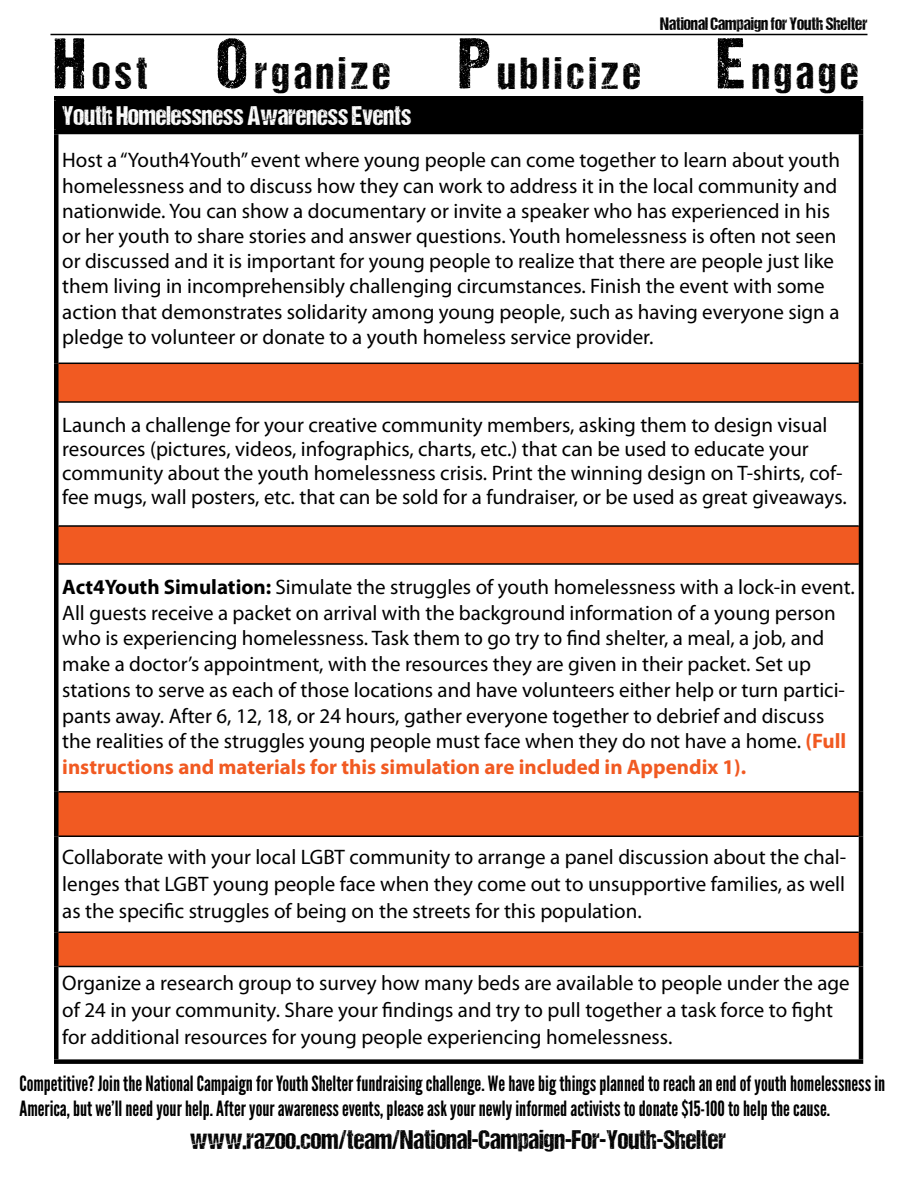
<style>
.page{position:relative;width:918px;height:1188px;background:#fff}
.page>*{position:absolute;margin:0;border:0;box-sizing:border-box;transform-origin:0 0}
.t1{font:45px "DCC Ash";letter-spacing:.1em;color:#000}
.t2{font:27px "DCC Ash";color:#000}
.t3{font:27px "DCC Ash";color:#fff}
.t4{font:21px/25.2px "Myriad Pro";color:#000}
.t5{font:21px/25.2px "League Gothic";color:#000}
.t6{font:18px "DCC Ash";color:#000}
.s1{font-size:72px}
.s2{font-weight:700}
.s3{font-weight:700;color:#f15a22}
</style>
<div class="page">
<hr style="left:51px;top:34px;width:816px;height:1px;background:#000">
<div style="left:56px;top:98px;width:805px;height:34px;background:#000"></div>
<svg style="left:58px;top:364px;width:801px;height:602px"></svg>
<hr style="left:54px;top:130px;width:809px;height:4px;background:#000">
<hr style="left:54px;top:96px;width:809px;height:4px;background:#000">
<hr style="left:54px;top:101px;width:4px;height:29px;background:#000">
<hr style="left:859px;top:101px;width:4px;height:29px;background:#000">
<hr style="left:54px;top:134px;width:4px;height:229px;background:#000">
<hr style="left:859px;top:134px;width:4px;height:229px;background:#000">
<hr style="left:54px;top:526px;width:4px;height:38px;background:#000">
<hr style="left:859px;top:526px;width:4px;height:38px;background:#000">
<hr style="left:54px;top:564px;width:4px;height:228px;background:#000">
<hr style="left:859px;top:564px;width:4px;height:228px;background:#000">
<hr style="left:54px;top:792px;width:4px;height:44px;background:#000">
<hr style="left:859px;top:792px;width:4px;height:44px;background:#000">
<hr style="left:54px;top:836px;width:4px;height:96px;background:#000">
<hr style="left:859px;top:836px;width:4px;height:96px;background:#000">
<hr style="left:54px;top:932px;width:4px;height:34px;background:#000">
<hr style="left:859px;top:932px;width:4px;height:34px;background:#000">
<hr style="left:54px;top:967px;width:4px;height:92px;background:#000">
<hr style="left:859px;top:967px;width:4px;height:92px;background:#000">
<div style="left:54px;top:1059px;width:809px;height:5px;background:#000"></div>
<hr style="left:58px;top:791px;width:801px;height:2px;background:#000">
<hr style="left:58px;top:836px;width:801px;height:1px;background:#000">
<hr style="left:58px;top:932px;width:801px;height:1px;background:#000">
<hr style="left:58px;top:966px;width:801px;height:1px;background:#000">
<hr style="left:54px;top:363px;width:4px;height:39px;background:#000">
<hr style="left:859px;top:363px;width:4px;height:39px;background:#000">
<hr style="left:54px;top:402px;width:4px;height:124px;background:#000">
<hr style="left:859px;top:402px;width:4px;height:124px;background:#000">
<hr style="left:58px;top:525px;width:801px;height:2px;background:#000">
<hr style="left:58px;top:563px;width:801px;height:2px;background:#000">
<hr style="left:58px;top:363px;width:801px;height:1px;background:#000">
<hr style="left:58px;top:401px;width:801px;height:2px;background:#000">
<p class="t6" style="left:660px;top:14px;width:209px">National Campaign for Youth Shelter</p>
<h1 class="t1" style="left:54px;top:49px;width:806px"><span class="s1">H</span>ost <span class="s1">O</span>rganize <span class="s1">P</span>ublicize <span class="s1">E</span>ngage</h1>
<p class="t3" style="left:62px;top:101px;width:351px">Youth Homelessness Awareness Events</p>
<p class="t4" style="left:62px;top:147px;width:779px">Host a “Youth4Youth” event where young people can come together to learn about youth homelessness and to discuss how they can work to address it in the local community and nationwide. You can show a documentary or invite a speaker who has experienced in his or her youth to share stories and answer questions. Youth homelessness is often not seen or discussed and it is important for young people to realize that there are people just like them living in incomprehensibly challenging circumstances. Finish the event with some action that demonstrates solidarity among young people, such as having everyone sign a pledge to volunteer or donate to a youth homeless service provider.</p>
<p class="t4" style="left:62px;top:413px;width:786px;line-height:24px">Launch a challenge for your creative community members, asking them to design visual resources (pictures, videos, infographics, charts, etc.) that can be used to educate your community about the youth homelessness crisis. Print the winning design on T-shirts, cof&shy;fee mugs, wall posters, etc. that can be sold for a fundraiser, or be used as great giveaways.</p>
<p class="t4" style="left:62px;top:574px;width:794px;line-height:25.7px"><span class="s2">Act4Youth Simulation:</span> Simulate the struggles of youth homelessness with a lock-in event.<br>All guests receive a packet on arrival with the background information of a young person who is experiencing homelessness. Task them to go try to find shelter, a meal, a job, and make a doctor’s appointment, with the resources they are given in their packet. Set up stations to serve as each of those locations and have volunteers either help or turn partici&shy;pants away. After 6, 12, 18, or 24 hours, gather everyone together to debrief and discuss the realities of the struggles young people must face when they do not have a home. <span class="s3">(Full instructions and materials for this simulation are included in Appendix 1).</span></p>
<p class="t4" style="left:62px;top:843px;width:786px;line-height:27px;text-align:justify">Collaborate with your local LGBT community to arrange a panel discussion about the chal&shy;lenges that LGBT young people face when they come out to unsupportive families, as well as the specific struggles of being on the streets for this population.</p>
<p class="t4" style="left:62px;top:969px;width:789px;line-height:27px">Organize a research group to survey how many beds are available to people under the age of 24 in your community. Share your findings and try to pull together a task force to fight for additional resources for young people experiencing homelessness.</p>
<p class="t5" style="left:20px;top:1071px;width:867px">Competitive? Join the National Campaign for Youth Shelter fundraising challenge. We have big things planned to reach an end of youth homelessness in<br>America, but we’ll need your help. After your awareness events, please ask your newly informed activists to donate $15-100 to help the cause.</p>
<p class="t2" style="left:190px;top:1125px;width:537px">www.razoo.com/team/National-Campaign-For-Youth-Shelter</p>
</div>
